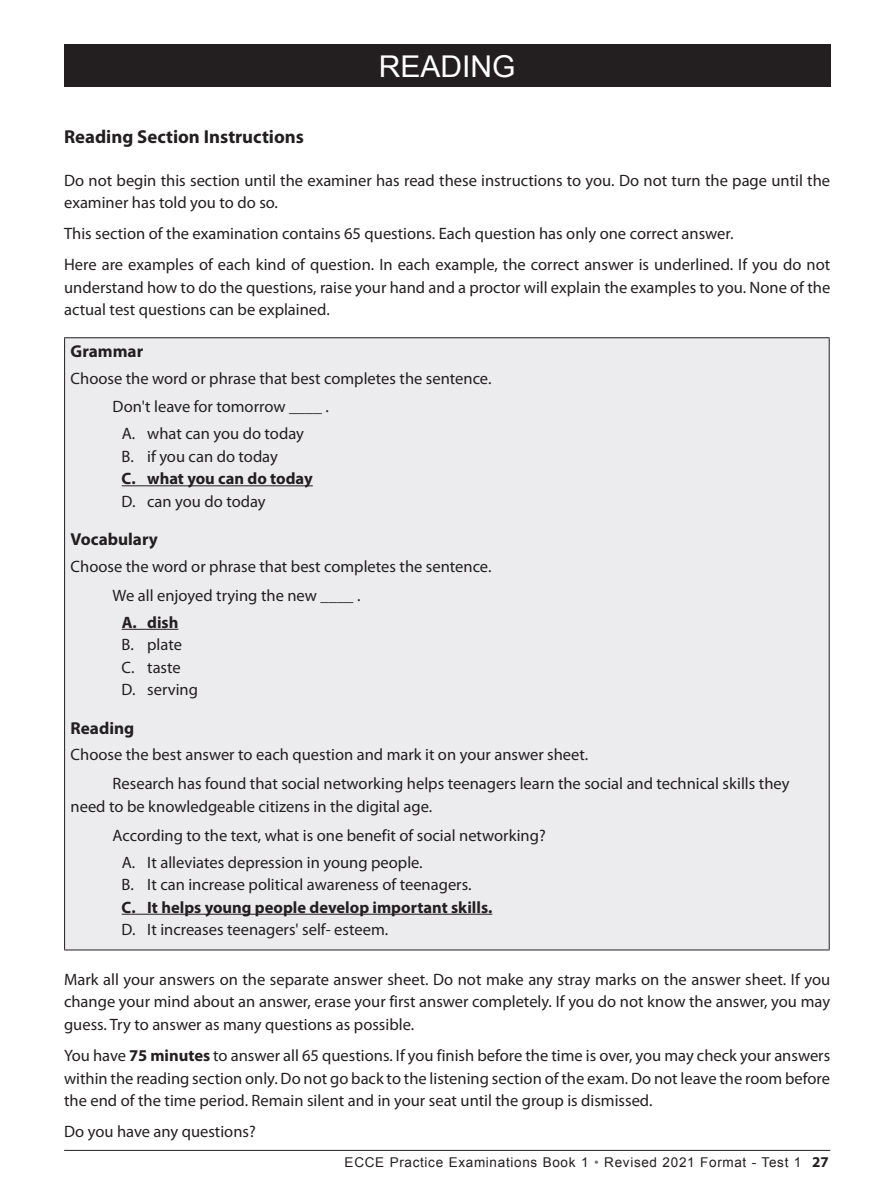
<style>
.page{position:relative;width:893px;height:1192px;background:#fff}
.page>*{position:absolute;margin:0;border:0;box-sizing:border-box;transform-origin:0 0}
.t1{font:30px "Arial";color:#fff}
.t2{font:700 18.75px "Myriad Pro";color:#231f20}
.t3{font:700 17.25px "Myriad Pro";color:#231f20}
.t4{font:16.5px/22.5px "Myriad Pro";color:#231f20}
.t5{font:700 16.5px "Myriad Pro";color:#231f20}
.t6{font:13.5px "Arial";letter-spacing:.05em;color:#231f20}
.s1{font-weight:700}
.s2{color:#76787b}
.s3{font-family:"Myriad Pro";font-weight:700;font-size:15px}
</style>
<div class="page">
<hr style="left:64px;top:1149px;width:765px;height:1px;background:#231f20">
<div style="left:64px;top:44px;width:765px;height:43px;background:#231f20"></div>
<div style="left:65px;top:338px;width:763px;height:611px;background:#ececee"></div>
<hr style="left:64px;top:337px;width:765px;height:1px;background:#231f20">
<hr style="left:64px;top:338px;width:1px;height:611px;background:#231f20">
<hr style="left:828px;top:338px;width:1px;height:611px;background:#231f20">
<hr style="left:64px;top:949px;width:765px;height:1px;background:#231f20">
<hr style="left:122px;top:485px;width:191px;height:1px;background:#231f20">
<hr style="left:122px;top:629px;width:56px;height:1px;background:#231f20">
<hr style="left:122px;top:913px;width:370px;height:1px;background:#231f20">
<h1 class="t1" style="left:378px;top:47px;width:138px">READING</h1>
<p class="t2" style="left:64px;top:125px;width:241px">Reading Section Instructions</p>
<p class="t4" style="left:64px;top:169px;width:767px">Do not begin this section until the examiner has read these instructions to you. Do not turn the page until the examiner has told you to do so.</p>
<p class="t4" style="left:64px;top:218px;width:767px;line-height:31px">This section of the examination contains 65 questions. Each question has only one correct answer.<br>Here are examples of each kind of question. In each example, the correct answer is underlined. If you do not</p>
<p class="t4" style="left:64px;top:276px;width:767px">understand how to do the questions, raise your hand and a proctor will explain the examples to you. None of the actual test questions can be explained.</p>
<p class="t3" style="left:71px;top:339px;width:74px">Grammar</p>
<p class="t4" style="left:113px;top:363px;width:380px;line-height:28.8px;text-indent:-42px">Choose the word or phrase that best completes the sentence.<br>Don't leave for tomorrow ____ .</p>
<p class="t4" style="left:122px;top:422px;width:184px">A. what can you do today<br>B. if you can do today</p>
<p class="t5" style="left:122px;top:468px;width:192px">C. what you can do today</p>
<p class="t4" style="left:121px;top:489px;width:145px">D. can you do today</p>
<p class="t3" style="left:71px;top:528px;width:89px">Vocabulary</p>
<p class="t4" style="left:113px;top:551px;width:380px;line-height:28.8px;text-indent:-42px">Choose the word or phrase that best completes the sentence.<br>We all enjoyed trying the new ____ .</p>
<p class="t5" style="left:122px;top:611px;width:58px">A. dish</p>
<p class="t4" style="left:122px;top:633px;width:78px">B. plate<br>C. taste<br>D. serving</p>
<p class="t3" style="left:71px;top:716px;width:65px">Reading</p>
<p class="t4" style="left:113px;top:740px;width:678px;line-height:28.8px;text-indent:-42px">Choose the best answer to each question and mark it on your answer sheet.<br>Research has found that social networking helps teenagers learn the social and technical skills they</p>
<p class="t4" style="left:113px;top:791px;width:434px;line-height:28.8px;text-indent:-42px">need to be knowledgeable citizens in the digital age.<br>According to the text, what is one benefit of social networking?</p>
<p class="t4" style="left:122px;top:850px;width:351px">A. It alleviates depression in young people.<br>B. It can increase political awareness of teenagers.</p>
<p class="t5" style="left:122px;top:896px;width:372px">C. It helps young people develop important skills.</p>
<p class="t4" style="left:121px;top:918px;width:268px">D. It increases teenagers' self- esteem.</p>
<p class="t4" style="left:64px;top:967px;width:767px;text-align:justify">Mark all your answers on the separate answer sheet. Do not make any stray marks on the answer sheet. If you change your mind about an answer, erase your first answer completely. If you do not know the answer, you may guess. Try to answer as many questions as possible.</p>
<p class="t4" style="left:64px;top:1043px;width:767px;text-align:justify">You have <span class="s1">75 minutes</span> to answer all 65 questions. If you finish before the time is over, you may check your answers within the reading section only. Do not go back to the listening section of the exam. Do not leave the room before the end of the time period. Remain silent and in your seat until the group is dismissed.</p>
<p class="t4" style="left:64px;top:1119px;width:193px">Do you have any questions?</p>
<p class="t6" style="left:344px;top:1152px;width:485px">ECCE Practice Examinations Book 1 <span class="s2">•</span> Revised 2021 Format - Test 1 <span class="s3">27</span></p>
</div>
